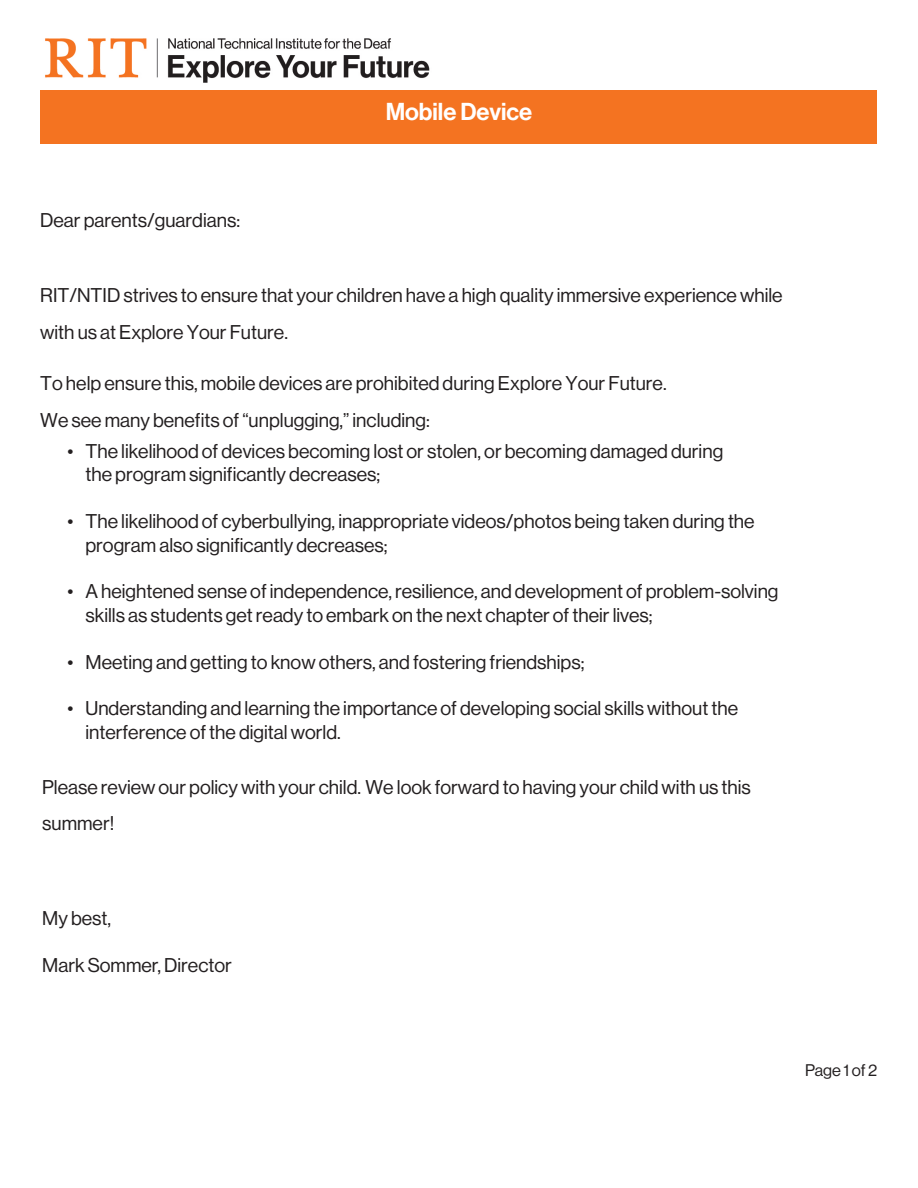
<style>
.page{position:relative;width:918px;height:1188px;background:#fff}
.page>*{position:absolute;margin:0;border:0;box-sizing:border-box;transform-origin:0 0}
.t1{font:24px "N Haas Grotesk DS Std 65 Md";color:#fff}
.t2{font:19.5px/23.4px "N Haas Grotesk DS Std 55 Rg";color:#231f20}
.t3{font:16.5px "N Haas Grotesk DS Std 55 Rg";letter-spacing:-.005em;color:#231f20}
</style>
<div class="page">
<div style="left:40px;top:90px;width:838px;height:53px;background:#f47321"></div>
<img style="left:45px;top:38px;width:385px;height:45px">
<p class="t1" style="left:386px;top:98px;width:148px">Mobile Device</p>
<p class="t2" style="left:40px;top:209px;width:201px">Dear parents/guardians:</p>
<p class="t2" style="left:40px;top:277px;width:744px;line-height:36.9px">RIT/NTID strives to ensure that your children have a high quality immersive experience while with us at Explore Your Future.</p>
<p class="t2" style="left:40px;top:365px;width:628px;line-height:36.9px">To help ensure this, mobile devices are prohibited during Explore Your Future.<br>We see many benefits of “unplugging,” including:</p>
<p class="t2" style="left:86px;top:440px;width:639px;text-indent:-18px">• The likelihood of devices becoming lost or stolen, or becoming damaged during the program significantly decreases;</p>
<p class="t2" style="left:86px;top:510px;width:671px;text-indent:-18px">• The likelihood of cyberbullying, inappropriate videos/photos being taken during the program also significantly decreases;</p>
<p class="t2" style="left:86px;top:580px;width:695px;text-indent:-18px">• A heightened sense of independence, resilience, and development of problem-solving skills as students get ready to embark on the next chapter of their lives;</p>
<p class="t2" style="left:68px;top:650px;width:518px">• Meeting and getting to know others, and fostering friendships;</p>
<p class="t2" style="left:86px;top:697px;width:654px;text-indent:-18px">• Understanding and learning the importance of developing social skills without the interference of the digital world.</p>
<p class="t2" style="left:42px;top:768px;width:710px;line-height:36.9px">Please review our policy with your child. We look forward to having your child with us this summer!</p>
<p class="t2" style="left:42px;top:906px;width:70px">My best,</p>
<p class="t2" style="left:42px;top:953px;width:191px">Mark Sommer, Director</p>
<p class="t3" style="left:805px;top:1061px;width:74px">Page 1 of 2</p>
</div>
